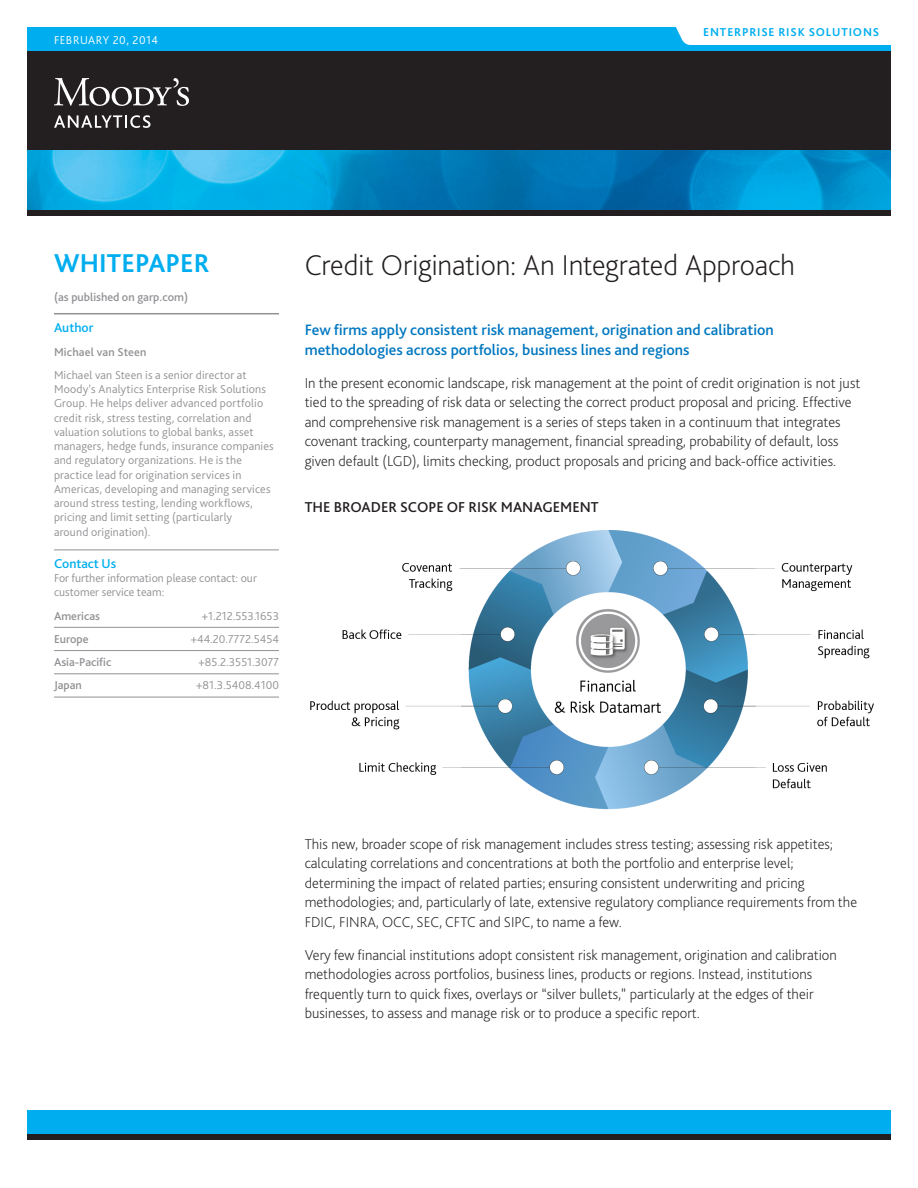
<style>
.page{position:relative;width:918px;height:1188px;background:#fff}
.page>*{position:absolute;margin:0;border:0;box-sizing:border-box;transform-origin:0 0}
.COVER___Headline_1{font:200 30px "Bliss Pro";letter-spacing:-.01em;color:#231f20}
.COVER___Research_Typ{font:700 27px "Bliss Pro";letter-spacing:.005em;color:#00aeef}
.BODY___Headline_2__s{font:500 15.75px/19.5px "Bliss Pro";color:#0077c0}
.BODY___Text{font:200 15px/19.5px "Bliss Pro";color:#231f20}
.BODY___Headline_2__s-2{font:500 15px "Bliss Pro";color:#231f20}
.GROUP___Title__light{font:500 13.5px "Bliss Pro";color:#00aeef}
.GROUP___Title__rule{font:500 13.5px "Bliss Pro";color:#00aeef}
.GROUP___Name__space{font:300 12px/14.2px "Bliss Pro";letter-spacing:.01em;color:#919295}
.GROUP___Contact_Info{font:300 12px/14.2px "Bliss Pro";color:#919295}
.GROUP___Contact_Info-2{font:500 12px "Bliss Pro";color:#919295}
.t1{font:700 12px "Bliss Pro";letter-spacing:.07em;color:#00aeef}
.t2{font:300 12px "Bliss Pro";letter-spacing:.04em;color:#fff}
.GROUP___Name__space-2{font:500 12px "Bliss Pro";letter-spacing:.015em;color:#919295}
</style>
<div class="page">
<div style="left:27px;top:1110px;width:864px;height:30px;background:#00aeef"></div>
<div style="left:27px;top:1134px;width:864px;height:6px;background:#231f20"></div>
<img style="left:27px;top:150px;width:864px;height:60px">
<div style="left:27px;top:210px;width:864px;height:6px;background:#231f20"></div>
<div style="left:27px;top:51px;width:864px;height:99px;background:#231f20"></div>
<svg style="left:54px;top:78px;width:135px;height:28px"></svg>
<svg style="left:54px;top:115px;width:96px;height:13px"></svg>
<svg style="left:27px;top:27px;width:864px;height:24px"></svg>
<img style="left:310px;top:530px;width:564px;height:280px">
<hr style="left:54px;top:313px;width:225px;height:1px;background:#919295">
<hr style="left:54px;top:550px;width:225px;height:1px;background:#919295">
<hr style="left:54px;top:627px;width:225px;height:1px;background:#919295">
<hr style="left:54px;top:650px;width:225px;height:1px;background:#919295">
<hr style="left:54px;top:674px;width:225px;height:1px;background:#919295">
<hr style="left:54px;top:697px;width:225px;height:1px;background:#919295">
<p class="t2" style="left:54px;top:32px;width:106px">FEBRUARY 20, 2014</p>
<p class="t1" style="left:703px;top:25px;width:178px">ENTERPRISE RISK SOLUTIONS</p>
<p class="COVER___Research_Typ" style="left:54px;top:247px;width:157px">WHITEPAPER</p>
<p class="GROUP___Contact_Info-2" style="left:54px;top:289px;width:136px">(as published on garp.com)</p>
<p class="GROUP___Title__rule" style="left:54px;top:320px;width:41px">Author</p>
<p class="GROUP___Name__space-2" style="left:54px;top:344px;width:94px">Michael van Steen</p>
<p class="GROUP___Name__space" style="left:54px;top:368px;width:221px">Michael van Steen is a senior director at Moody’s Analytics Enterprise Risk Solutions Group. He helps deliver advanced portfolio credit risk, stress testing, correlation and valuation solutions to global banks, asset managers, hedge funds, insurance companies and regulatory organizations. He is the practice lead for origination services in Americas, developing and managing services around stress testing, lending workflows, pricing and limit setting (particularly<br>around origination).</p>
<p class="GROUP___Title__light" style="left:54px;top:555px;width:64px">Contact Us</p>
<p class="GROUP___Contact_Info" style="left:54px;top:571px;width:204px">For further information please contact: our customer service team:</p>
<p class="GROUP___Contact_Info-2" style="left:54px;top:608px;width:48px">Americas</p>
<p class="GROUP___Contact_Info" style="left:202px;top:608px;width:79px">+1.212.553.1653</p>
<p class="GROUP___Contact_Info-2" style="left:54px;top:632px;width:36px">Europe</p>
<p class="GROUP___Contact_Info" style="left:191px;top:632px;width:90px">+44.20.7772.5454</p>
<p class="GROUP___Contact_Info-2" style="left:54px;top:655px;width:59px">Asia-Pacific</p>
<p class="GROUP___Contact_Info" style="left:199px;top:655px;width:82px">+85.2.3551.3077</p>
<p class="GROUP___Contact_Info-2" style="left:54px;top:678px;width:29px">Japan</p>
<p class="GROUP___Contact_Info" style="left:196px;top:678px;width:84px">+81.3.5408.4100</p>
<p class="COVER___Headline_1" style="left:305px;top:246px;width:492px">Credit Origination: An Integrated Approach</p>
<p class="BODY___Headline_2__s" style="left:305px;top:320px;width:471px">Few firms apply consistent risk management, origination and calibration methodologies across portfolios, business lines and regions</p>
<p class="BODY___Text" style="left:305px;top:372px;width:557px">In the present economic landscape, risk management at the point of credit origination is not just tied to the spreading of risk data or selecting the correct product proposal and pricing. Effective and comprehensive risk management is a series of steps taken in a continuum that integrates covenant tracking, counterparty management, financial spreading, probability of default, loss given default (LGD), limits checking, product proposals and pricing and back-office activities.</p>
<p class="BODY___Headline_2__s-2" style="left:305px;top:498px;width:295px">THE BROADER SCOPE OF RISK MANAGEMENT</p>
<p class="BODY___Text" style="left:305px;top:834px;width:554px">This new, broader scope of risk management includes stress testing; assessing risk appetites; calculating correlations and concentrations at both the portfolio and enterprise level; determining the impact of related parties; ensuring consistent underwriting and pricing methodologies; and, particularly of late, extensive regulatory compliance requirements from the FDIC, FINRA, OCC, SEC, CFTC and SIPC, to name a few.</p>
<p class="BODY___Text" style="left:305px;top:945px;width:534px">Very few financial institutions adopt consistent risk management, origination and calibration methodologies across portfolios, business lines, products or regions. Instead, institutions frequently turn to quick fixes, overlays or “silver bullets,” particularly at the edges of their businesses, to assess and manage risk or to produce a specific report.</p>
</div>
